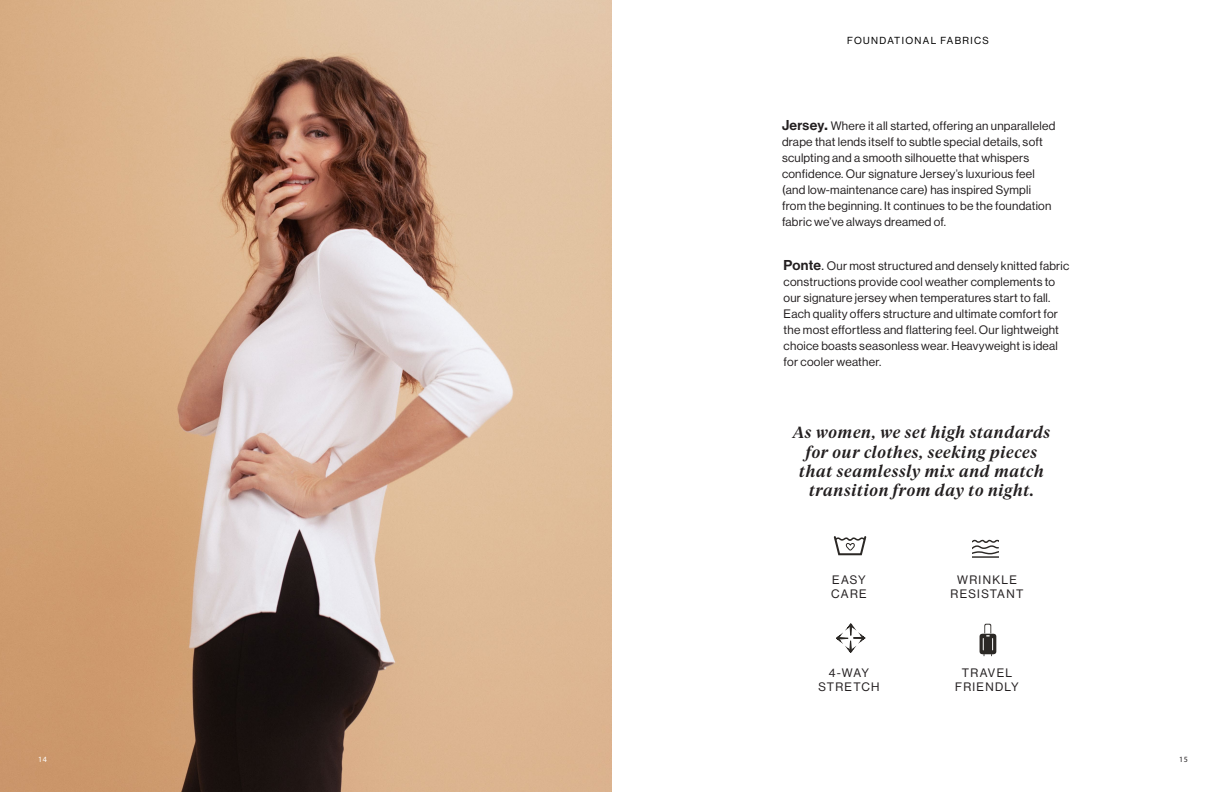
<style>
.page{position:relative;width:1224px;height:792px;background:#fff}
.page>*{position:absolute;margin:0;border:0;box-sizing:border-box;transform-origin:0 0}
.t1{font:italic 500 16px/19.2px "Tiempos Headline";letter-spacing:.05em;color:#231f20;text-align:center}
.t2{font:12px/16px "N Haas Grotesk DS Pro 55 Rg";letter-spacing:.02em;color:#231f20}
.t3{font:12px/13.4px "N Haas Grotesk DS Pro 55 Rg";letter-spacing:.11em;color:#231f20;text-align:center}
.t4{font:12px/13.4px "N Haas Grotesk DS Pro 55 Rg";letter-spacing:.09em;color:#231f20;text-align:center}
.t5{font:12px/13.4px "N Haas Grotesk DS Pro 55 Rg";letter-spacing:.105em;color:#231f20}
.t6{font:10px "N Haas Grotesk DS Pro 55 Rg";letter-spacing:.135em;color:#000}
.t7{font:8px "Myriad Pro";color:#fff}
.t8{font:8px "Myriad Pro";color:#231f20}
.s1{font-family:"N Haas Grotesk DS Pro 65 Md";font-size:14px}
.s2{font-family:"N Haas Grotesk DS Pro 75 Bd";font-size:14px}
.s3{font-size:14px}
</style>
<div class="page">
<svg style="left:833px;top:536px;width:34px;height:20px"></svg>
<svg style="left:973px;top:539px;width:26px;height:16px"></svg>
<hr style="left:973px;top:556px;width:26px;height:2px;background:#2b2825">
<svg style="left:980px;top:624px;width:16px;height:32px"></svg>
<svg style="left:836px;top:623px;width:30px;height:29px"></svg>
<img style="left:0;top:0;width:612px;height:792px">
<p class="t6" style="left:847px;top:35px;width:143px">FOUNDATIONAL FABRICS</p>
<p class="t2" style="left:782px;top:118px;width:275px"><span class="s1">Jersey</span><span class="s2">.</span> Where it all started, offering an unparalleled drape that lends itself to subtle special details, soft sculpting and a smooth silhouette that whispers confidence. Our signature Jersey’s luxurious feel (and low-maintenance care) has inspired Sympli from the beginning. It continues to be the foundation fabric we’ve always dreamed of.</p>
<p class="t2" style="left:784px;top:258px;width:287px"><span class="s1">Ponte</span><span class="s3">.</span> Our most structured and densely knitted fabric constructions provide cool weather complements to our signature jersey when temperatures start to fall.<br>Each quality offers structure and ultimate comfort for the most effortless and flattering feel. Our lightweight choice boasts seasonless wear. Heavyweight is ideal for cooler weather.</p>
<p class="t1" style="left:793px;top:422px;width:259px">As women, we set high standards for our clothes, seeking pieces that seamlessly mix and match transition from day to night.</p>
<p class="t5" style="left:831px;top:574px;width:37px">EASY<br>CARE</p>
<p class="t4" style="left:818px;top:666px;width:63px">4-WAY<br>STRETCH</p>
<p class="t3" style="left:951px;top:574px;width:74px">WRINKLE<br>RESISTANT</p>
<p class="t3" style="left:955px;top:666px;width:65px">TRAVEL<br>FRIENDLY</p>
<p class="t7" style="left:38px;top:754px;width:10px">14</p>
<p class="t8" style="left:1179px;top:754px;width:10px">15</p>
</div>
